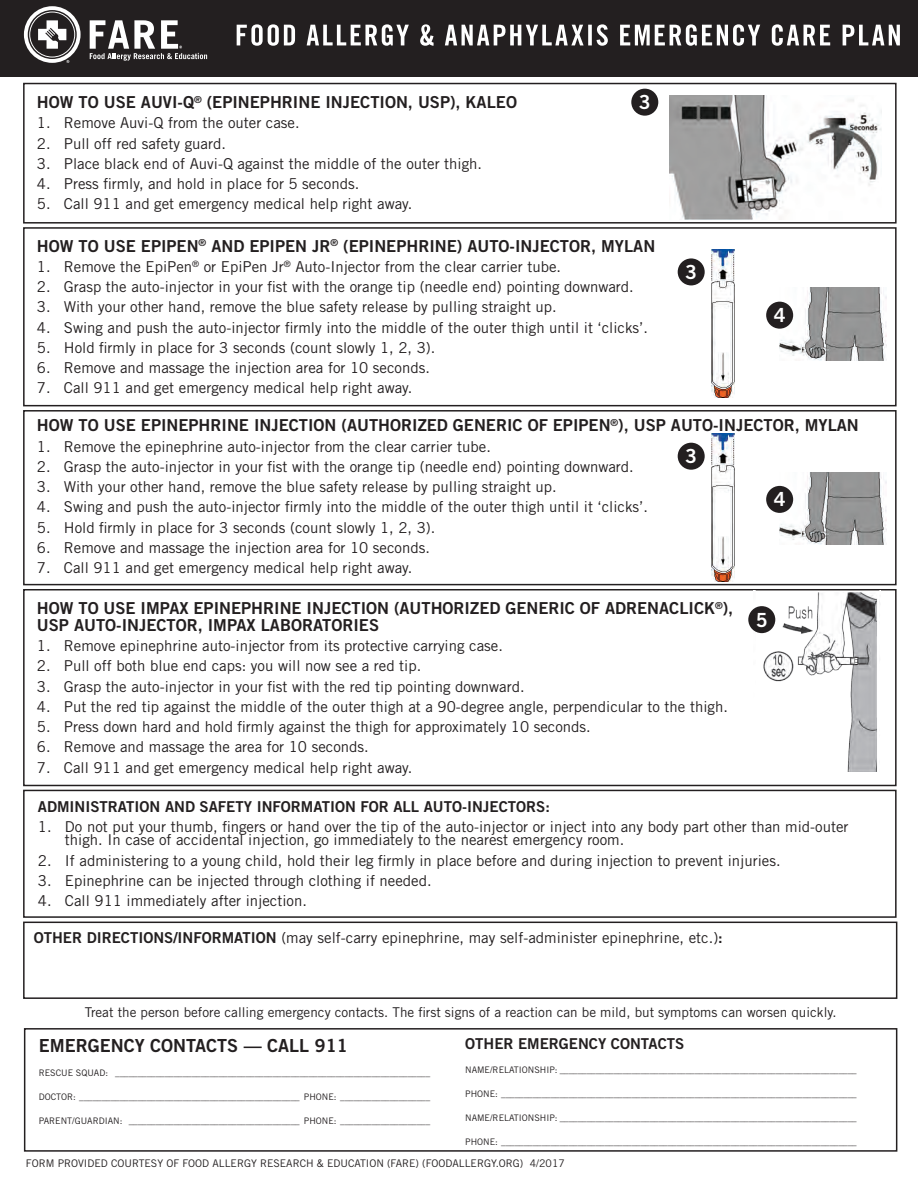
<style>
.page{position:relative;width:918px;height:1188px;background:#fff}
.page>*{position:absolute;margin:0;border:0;box-sizing:border-box;transform-origin:0 0}
.t1{font:19.5px "Trade Gothic LT Std Bd 2";color:#fff}
.t2{font:18px "Trade Gothic LT Std Bd 2";color:#231f20}
.t3{font:16.5px/16.5px "Trade Gothic LT Std Bd 2";color:#231f20}
.t4{font:15px/13.5px "Trade Gothic LT Std";color:#231f20}
.t5{font:15px "Trade Gothic LT Std Bd 2";color:#231f20}
.t6{font:13.5px "Trade Gothic LT Std";color:#231f20}
.t7{font:10.5px "Trade Gothic LT Std";color:#231f20}
.t8{font:9px "Trade Gothic LT Std";color:#231f20}
.s1{font-family:"Trade Gothic LT Std Bd 2"}
</style>
<div class="page">
<div style="left:23px;top:227px;width:874px;height:179px;border:2px solid #231f20"></div>
<div style="left:23px;top:922px;width:874px;height:77px;border:2px solid #231f20"></div>
<div style="left:24px;top:1028px;width:873px;height:124px;border:2px solid #231f20"></div>
<div style="left:23px;top:83px;width:874px;height:141px;border:2px solid #231f20"></div>
<div style="left:0;top:0;width:918px;height:77px;background:#231f20"></div>
<svg style="left:237px;top:24px;width:663px;height:22px"></svg>
<svg style="left:24px;top:6px;width:57px;height:57px"></svg>
<svg style="left:90px;top:20px;width:117px;height:41px"></svg>
<div style="left:23px;top:790px;width:874px;height:128px;border:2px solid #231f20"></div>
<img style="left:670px;top:96px;width:212px;height:123px">
<div style="left:631px;top:89px;width:27px;height:27px;background:#231f20;border-radius:50%"></div>
<div style="left:23px;top:410px;width:874px;height:175px;border:2px solid #231f20"></div>
<div style="left:23px;top:589px;width:874px;height:197px;border:2px solid #231f20"></div>
<img style="left:754px;top:591px;width:126px;height:181px">
<div style="left:748px;top:606px;width:27px;height:27px;background:#231f20;border-radius:50%"></div>
<img style="left:780px;top:472px;width:106px;height:72px">
<div style="left:766px;top:486px;width:27px;height:27px;background:#231f20;border-radius:50%"></div>
<img style="left:712px;top:434px;width:22px;height:148px">
<div style="left:716px;top:494px;width:14px;height:42px;background:#fff"></div>
<div style="left:678px;top:443px;width:27px;height:27px;background:#231f20;border-radius:50%"></div>
<img style="left:780px;top:288px;width:106px;height:72px">
<div style="left:766px;top:302px;width:27px;height:27px;background:#231f20;border-radius:50%"></div>
<img style="left:712px;top:250px;width:22px;height:147px">
<div style="left:716px;top:309px;width:14px;height:42px;background:#fff"></div>
<div style="left:678px;top:258px;width:27px;height:27px;background:#231f20;border-radius:50%"></div>
<p class="t3" style="left:37px;top:94px;width:482px">HOW TO USE AUVI-Q<sup>®</sup> (EPINEPHRINE INJECTION, USP), KALEO</p>
<p class="t4" style="left:37px;top:116px;width:264px">1. Remove Auvi-Q from the outer case.</p>
<p class="t4" style="left:37px;top:136px;width:191px">2. Pull off red safety guard.</p>
<p class="t4" style="left:37px;top:157px;width:447px">3. Place black end of Auvi-Q against the middle of the outer thigh.</p>
<p class="t4" style="left:37px;top:177px;width:324px">4. Press firmly, and hold in place for 5 seconds.</p>
<p class="t4" style="left:37px;top:197px;width:377px">5. Call 911 and get emergency medical help right away.</p>
<h1 class="t1" style="left:639px;top:90px;width:13px">3</h1>
<p class="t3" style="left:37px;top:237px;width:620px">HOW TO USE EPIPEN<sup>®</sup> AND EPIPEN JR<sup>®</sup> (EPINEPHRINE) AUTO-INJECTOR, MYLAN</p>
<p class="t4" style="left:37px;top:260px;width:526px">1. Remove the EpiPen<sup>®</sup> or EpiPen Jr<sup>®</sup> Auto-Injector from the clear carrier tube.</p>
<p class="t4" style="left:37px;top:280px;width:598px">2. Grasp the auto-injector in your fist with the orange tip (needle end) pointing downward.</p>
<p class="t4" style="left:37px;top:300px;width:521px">3. With your other hand, remove the blue safety release by pulling straight up.</p>
<p class="t4" style="left:37px;top:320px;width:613px">4. Swing and push the auto-injector firmly into the middle of the outer thigh until it ‘clicks’.</p>
<p class="t4" style="left:37px;top:341px;width:400px">5. Hold firmly in place for 3 seconds (count slowly 1, 2, 3).</p>
<p class="t4" style="left:37px;top:361px;width:395px">6. Remove and massage the injection area for 10 seconds.</p>
<p class="t4" style="left:37px;top:381px;width:377px">7. Call 911 and get emergency medical help right away.</p>
<h1 class="t1" style="left:685px;top:260px;width:13px">3</h1>
<h1 class="t1" style="left:774px;top:303px;width:13px">4</h1>
<p class="t3" style="left:37px;top:417px;width:823px">HOW TO USE EPINEPHRINE INJECTION (AUTHORIZED GENERIC OF EPIPEN<sup>®</sup>), USP AUTO-INJECTOR, MYLAN</p>
<p class="t4" style="left:37px;top:439px;width:456px">1. Remove the epinephrine auto-injector from the clear carrier tube.</p>
<p class="t4" style="left:37px;top:460px;width:598px">2. Grasp the auto-injector in your fist with the orange tip (needle end) pointing downward.</p>
<p class="t4" style="left:37px;top:480px;width:521px">3. With your other hand, remove the blue safety release by pulling straight up.</p>
<p class="t4" style="left:37px;top:500px;width:613px">4. Swing and push the auto-injector firmly into the middle of the outer thigh until it ‘clicks’.</p>
<p class="t4" style="left:37px;top:520px;width:400px">5. Hold firmly in place for 3 seconds (count slowly 1, 2, 3).</p>
<p class="t4" style="left:37px;top:541px;width:395px">6. Remove and massage the injection area for 10 seconds.</p>
<p class="t4" style="left:37px;top:561px;width:377px">7. Call 911 and get emergency medical help right away.</p>
<h1 class="t1" style="left:685px;top:444px;width:13px">3</h1>
<h1 class="t1" style="left:774px;top:487px;width:13px">4</h1>
<p class="t3" style="left:37px;top:600px;width:698px">HOW TO USE IMPAX EPINEPHRINE INJECTION (AUTHORIZED GENERIC OF ADRENACLICK<sup>®</sup>),<br>USP AUTO-INJECTOR, IMPAX LABORATORIES</p>
<p class="t4" style="left:37px;top:639px;width:468px">1. Remove epinephrine auto-injector from its protective carrying case.</p>
<p class="t4" style="left:37px;top:659px;width:386px">2. Pull off both blue end caps: you will now see a red tip.</p>
<p class="t4" style="left:37px;top:679px;width:489px">3. Grasp the auto-injector in your fist with the red tip pointing downward.</p>
<p class="t4" style="left:37px;top:700px;width:693px">4. Put the red tip against the middle of the outer thigh at a 90-degree angle, perpendicular to the thigh.</p>
<p class="t4" style="left:37px;top:720px;width:555px">5. Press down hard and hold firmly against the thigh for approximately 10 seconds.</p>
<p class="t4" style="left:37px;top:740px;width:333px">6. Remove and massage the area for 10 seconds.</p>
<p class="t4" style="left:37px;top:760px;width:377px">7. Call 911 and get emergency medical help right away.</p>
<h1 class="t1" style="left:756px;top:608px;width:13px">5</h1>
<p class="t5" style="left:38px;top:797px;width:514px">ADMINISTRATION AND SAFETY INFORMATION FOR ALL AUTO-INJECTORS:</p>
<p class="t4" style="left:65px;top:820px;width:785px;text-indent:-27px">1. Do not put your thumb, fingers or hand over the tip of the auto-injector or inject into any body part other than mid-outer thigh. In case of accidental injection, go immediately to the nearest emergency room.</p>
<p class="t4" style="left:38px;top:853px;width:744px">2. If administering to a young child, hold their leg firmly in place before and during injection to prevent injuries.</p>
<p class="t4" style="left:38px;top:874px;width:395px">3. Epinephrine can be injected through clothing if needed.</p>
<p class="t4" style="left:38px;top:894px;width:271px">4. Call 911 immediately after injection.</p>
<p class="t4" style="left:34px;top:931px;width:691px"><span class="s1">OTHER DIRECTIONS/INFORMATION</span> (may self-carry epinephrine, may self-administer epinephrine, etc.)<span class="s1">:</span></p>
<p class="t6" style="left:85px;top:1004px;width:753px">Treat the person before calling emergency contacts. The first signs of a reaction can be mild, but symptoms can worsen quickly.</p>
<p class="t2" style="left:39px;top:1034px;width:310px">EMERGENCY CONTACTS — CALL 911</p>
<p class="t8" style="left:39px;top:1067px;width:393px">RESCUE SQUAD: ______________________________________________________________________</p>
<p class="t8" style="left:39px;top:1091px;width:393px">DOCTOR: _________________________________________________ PHONE: ____________________</p>
<p class="t8" style="left:39px;top:1115px;width:393px">PARENT/GUARDIAN: ______________________________________ PHONE: ____________________</p>
<p class="t5" style="left:465px;top:1034px;width:221px">OTHER EMERGENCY CONTACTS</p>
<p class="t8" style="left:465px;top:1064px;width:393px">NAME/RELATIONSHIP: __________________________________________________________________</p>
<p class="t8" style="left:465px;top:1088px;width:393px">PHONE: _______________________________________________________________________________</p>
<p class="t8" style="left:465px;top:1112px;width:393px">NAME/RELATIONSHIP: __________________________________________________________________</p>
<p class="t8" style="left:465px;top:1136px;width:393px">PHONE: _______________________________________________________________________________</p>
<p class="t7" style="left:26px;top:1157px;width:540px">FORM PROVIDED COURTESY OF FOOD ALLERGY RESEARCH &amp; EDUCATION (FARE) (FOODALLERGY.ORG) 4/2017</p>
</div>
